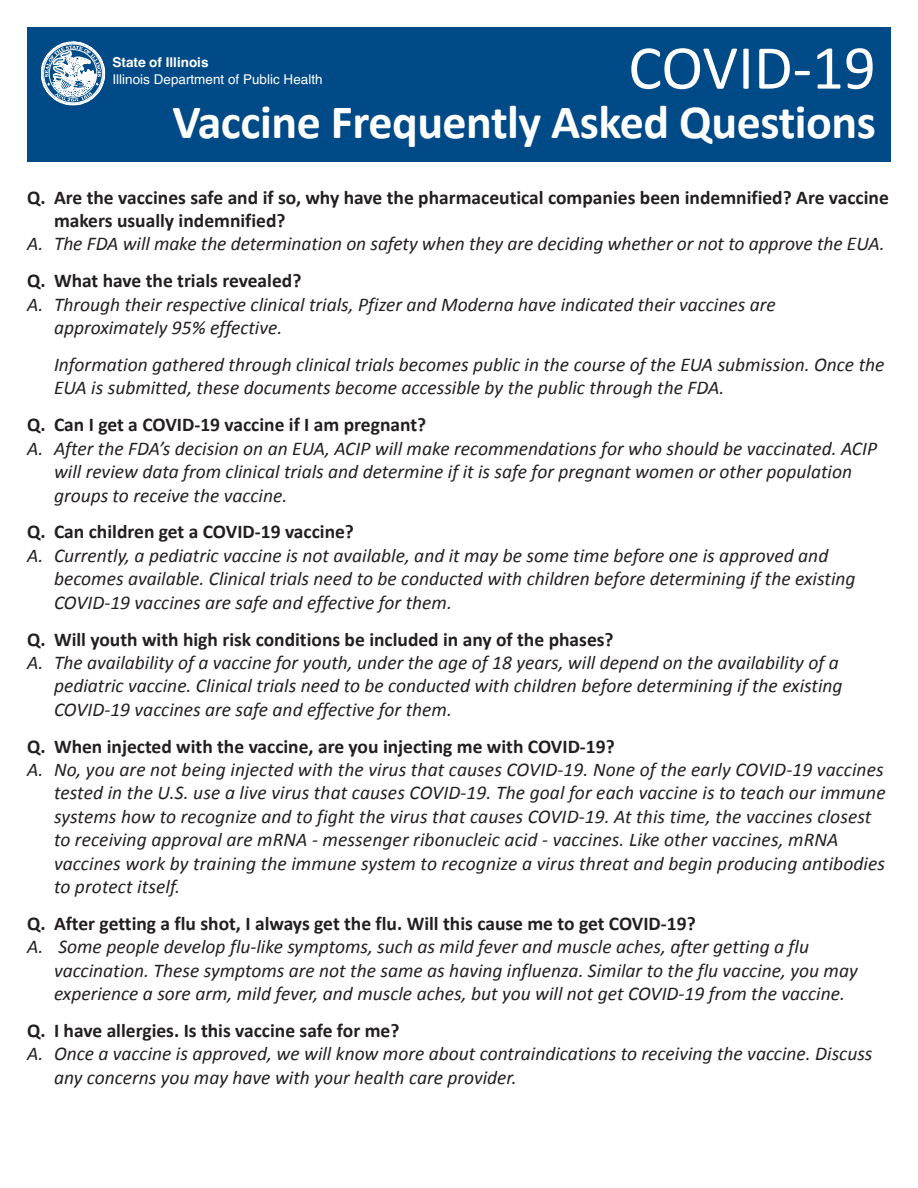
<style>
.page{position:relative;width:918px;height:1188px;background:#fff}
.page>*{position:absolute;margin:0;border:0;box-sizing:border-box;transform-origin:0 0}
.t1{font:63px "Calibri";color:#fff}
.t2{font:700 48px "Calibri";letter-spacing:-.01em;color:#fff}
.Answer{font:italic 19.5px/23.4px "Calibri";color:#231f20}
.Question{font:700 19.5px/23.4px "Calibri";color:#231f20}
.t3{font:13.5px "Helvetica";color:#fff}
.t4{font:700 13.5px "Helvetica";color:#fff}
</style>
<div class="page">
<div style="left:27px;top:27px;width:864px;height:135px;background:#004a87"></div>
<svg style="left:41px;top:42px;width:64px;height:63px"></svg>
<h1 class="t1" style="left:628px;top:28px;width:249px">COVID-19</h1>
<h2 class="t2" style="left:172px;top:91px;width:705px">Vaccine Frequently Asked Questions</h2>
<p class="t4" style="left:113px;top:53px;width:98px">State of Illinois</p>
<p class="t3" style="left:113px;top:70px;width:212px">Illinois Department of Public Health</p>
<p class="Question" style="left:54px;top:185px;width:836px;text-indent:-27px">Q. Are the vaccines safe and if so, why have the pharmaceutical companies been indemnified? Are vaccine makers usually indemnified?</p>
<p class="Answer" style="left:27px;top:232px;width:859px">A. The FDA will make the determination on safety when they are deciding whether or not to approve the EUA.</p>
<p class="Question" style="left:27px;top:269px;width:276px">Q. What have the trials revealed?</p>
<p class="Answer" style="left:54px;top:292px;width:723px;text-indent:-27px">A. Through their respective clinical trials, Pfizer and Moderna have indicated their vaccines are approximately 95% effective.</p>
<p class="Answer" style="left:54px;top:352px;width:832px">Information gathered through clinical trials becomes public in the course of the EUA submission. Once the<br>EUA is submitted, these documents become accessible by the public through the FDA.</p>
<p class="Question" style="left:27px;top:413px;width:401px">Q. Can I get a COVID-19 vaccine if I am pregnant?</p>
<p class="Answer" style="left:54px;top:436px;width:825px;text-indent:-27px">A. After the FDA’s decision on an EUA, ACIP will make recommendations for who should be vaccinated. ACIP will review data from clinical trials and determine if it is safe for pregnant women or other population groups to receive the vaccine.</p>
<p class="Question" style="left:27px;top:520px;width:328px">Q. Can children get a COVID-19 vaccine?</p>
<p class="Answer" style="left:54px;top:543px;width:803px;text-indent:-27px">A. Currently, a pediatric vaccine is not available, and it may be some time before one is approved and becomes available. Clinical trials need to be conducted with children before determining if the existing<br>COVID-19 vaccines are safe and effective for them.</p>
<p class="Question" style="left:27px;top:627px;width:588px">Q. Will youth with high risk conditions be included in any of the phases?</p>
<p class="Answer" style="left:54px;top:650px;width:790px;text-indent:-27px">A. The availability of a vaccine for youth, under the age of 18 years, will depend on the availability of a pediatric vaccine. Clinical trials need to be conducted with children before determining if the existing<br>COVID-19 vaccines are safe and effective for them.</p>
<p class="Question" style="left:27px;top:734px;width:589px">Q. When injected with the vaccine, are you injecting me with COVID-19?</p>
<p class="Answer" style="left:54px;top:757px;width:833px;text-indent:-27px">A. No, you are not being injected with the virus that causes COVID-19. None of the early COVID-19 vaccines tested in the U.S. use a live virus that causes COVID-19. The goal for each vaccine is to teach our immune systems how to recognize and to fight the virus that causes COVID-19. At this time, the vaccines closest to receiving approval are mRNA - messenger ribonucleic acid - vaccines. Like other vaccines, mRNA vaccines work by training the immune system to recognize a virus threat and begin producing antibodies to protect itself.</p>
<p class="Question" style="left:27px;top:912px;width:670px">Q. After getting a flu shot, I always get the flu. Will this cause me to get COVID-19?</p>
<p class="Answer" style="left:54px;top:934px;width:805px;text-indent:-27px">A. Some people develop flu-like symptoms, such as mild fever and muscle aches, after getting a flu vaccination. These symptoms are not the same as having influenza. Similar to the flu vaccine, you may experience a sore arm, mild fever, and muscle aches, but you will not get COVID-19 from the vaccine.</p>
<p class="Question" style="left:27px;top:1019px;width:374px">Q. I have allergies. Is this vaccine safe for me?</p>
<p class="Answer" style="left:54px;top:1042px;width:820px;text-indent:-27px">A. Once a vaccine is approved, we will know more about contraindications to receiving the vaccine. Discuss any concerns you may have with your health care provider.</p>
</div>
